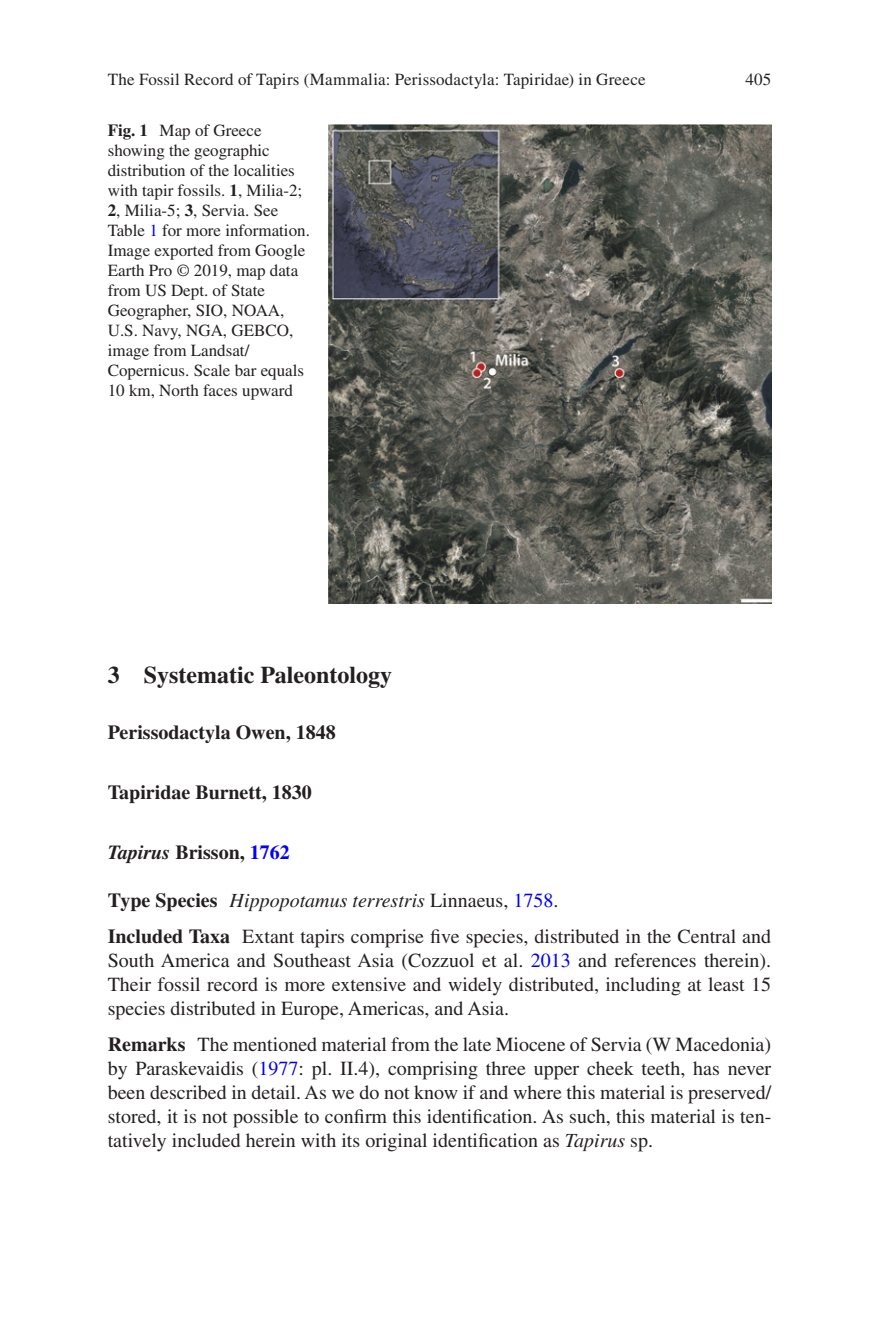
<style>
.page{position:relative;width:879px;height:1333px;background:#fff}
.page>*{position:absolute;margin:0;border:0;box-sizing:border-box;transform-origin:0 0}
.t1{font:700 24px "Times LT Std";color:#231f20}
.t2{font:20px/24px "Times LT Std";color:#231f20;text-align:justify}
.t3{font:700 20px "Times LT Std";color:#231f20}
.t4{font:17px/20px "Times LT Std";color:#231f20}
.t5{font:17px "Times LT Std Roman 3";letter-spacing:.005em;color:#231f20}
.s1{font-weight:700}
.s2{color:#00f}
.s3{font-style:italic}
</style>
<div class="page">
<img style="left:328px;top:124px;width:443px;height:479px">
<p class="t5" style="left:108px;top:70px;width:539px">The Fossil Record of Tapirs (Mammalia: Perissodactyla: Tapiridae) in Greece</p>
<p class="t4" style="left:108px;top:120px;width:204px"><span class="s1">Fig. 1</span> Map of Greece showing the geographic distribution of the localities with tapir fossils. <span class="s1">1</span>, Milia-2;<br><span class="s1">2</span>, Milia-5; <span class="s1">3</span>, Servia. See<br>Table <span class="s2">1</span> for more information.<br>Image exported from Google<br>Earth Pro © 2019, map data from US Dept. of State<br>Geographer, SIO, NOAA,<br>U.S. Navy, NGA, GEBCO, image from Landsat/<br>Copernicus. Scale bar equals<br>10 km, North faces upward</p>
<p class="t4" style="left:745px;top:69px;width:27px">405</p>
<p class="t1" style="left:108px;top:660px;width:286px">3 Systematic Paleontology</p>
<p class="t3" style="left:108px;top:720px;width:229px">Perissodactyla Owen, 1848</p>
<p class="t3" style="left:108px;top:780px;width:205px">Tapiridae Burnett, 1830</p>
<p class="t3" style="left:108px;top:840px;width:184px"><span class="s3">Tapirus</span> Brisson, <span class="s2">1762</span></p>
<p class="t2" style="left:108px;top:882px;width:665px;line-height:36px"><span class="s1">Type Species</span> <span class="s3">Hippopotamus terrestris</span> Linnaeus, <span class="s2">1758</span>.<br><span class="s1">Included Taxa</span> Extant tapirs comprise five species, distributed in the Central and</p>
<p class="t2" style="left:108px;top:948px;width:665px">South America and Southeast Asia (Cozzuol et al. <span class="s2">2013</span> and references therein).<br>Their fossil record is more extensive and widely distributed, including at least 15 species distributed in Europe, Americas, and Asia.</p>
<p class="t2" style="left:108px;top:1032px;width:665px"><span class="s1">Remarks</span> The mentioned material from the late Miocene of Servia (W Macedonia) by Paraskevaidis (<span class="s2">1977</span>: pl. II.4), comprising three upper cheek teeth, has never been described in detail. As we do not know if and where this material is preserved/ stored, it is not possible to confirm this identification. As such, this material is ten&shy;tatively included herein with its original identification as <span class="s3">Tapirus</span> sp.</p>
</div>
